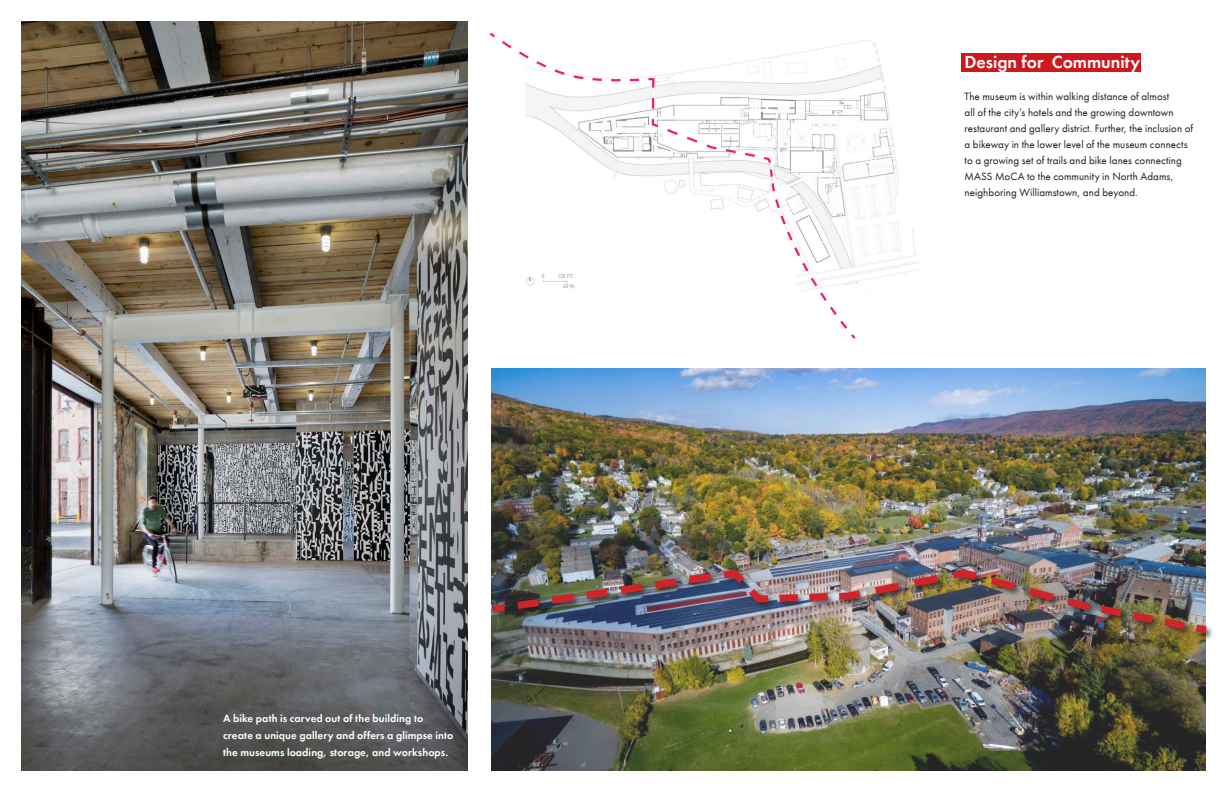
<style>
.page{position:relative;width:1224px;height:792px;background:#fff}
.page>*{position:absolute;margin:0;border:0;box-sizing:border-box;transform-origin:0 0}
.t1{font:600 18px "Futura PT";color:#fff}
.Text_Body-black{font:11px/16px "Futura PT";letter-spacing:.005em;color:#231f20}
.Photo_Caption-white{font:600 11px/17px "Futura PT";letter-spacing:.005em;color:#fff}
</style>
<div class="page">
<div style="left:961px;top:53px;width:180px;height:19px;background:#cf181d"></div>
<img style="left:22px;top:22px;width:446px;height:748px">
<img style="left:858px;top:40px;width:62px;height:241px">
<svg style="left:489px;top:32px;width:369px;height:307px"></svg>
<img style="left:491px;top:369px;width:715px;height:401px">
<div style="left:491px;top:567px;width:724px;height:75px;background:#231f20;opacity:.75"></div>
<img style="left:491px;top:566px;width:723px;height:72px">
<p class="Photo_Caption-white" style="left:223px;top:710px;width:232px">A bike path is carved out of the building to create a unique gallery and offers a glimpse into the museums loading, storage, and workshops.</p>
<p class="t1" style="left:965px;top:50px;width:177px">Design for Community</p>
<p class="Text_Body-black" style="left:965px;top:88px;width:230px">The museum is within walking distance of almost<br>all of the city’s hotels and the growing downtown restaurant and gallery district. Further, the inclusion of a bikeway in the lower level of the museum connects to a growing set of trails and bike lanes connecting MASS MoCA to the community in North Adams, neighboring Williamstown, and beyond.</p>
</div>
